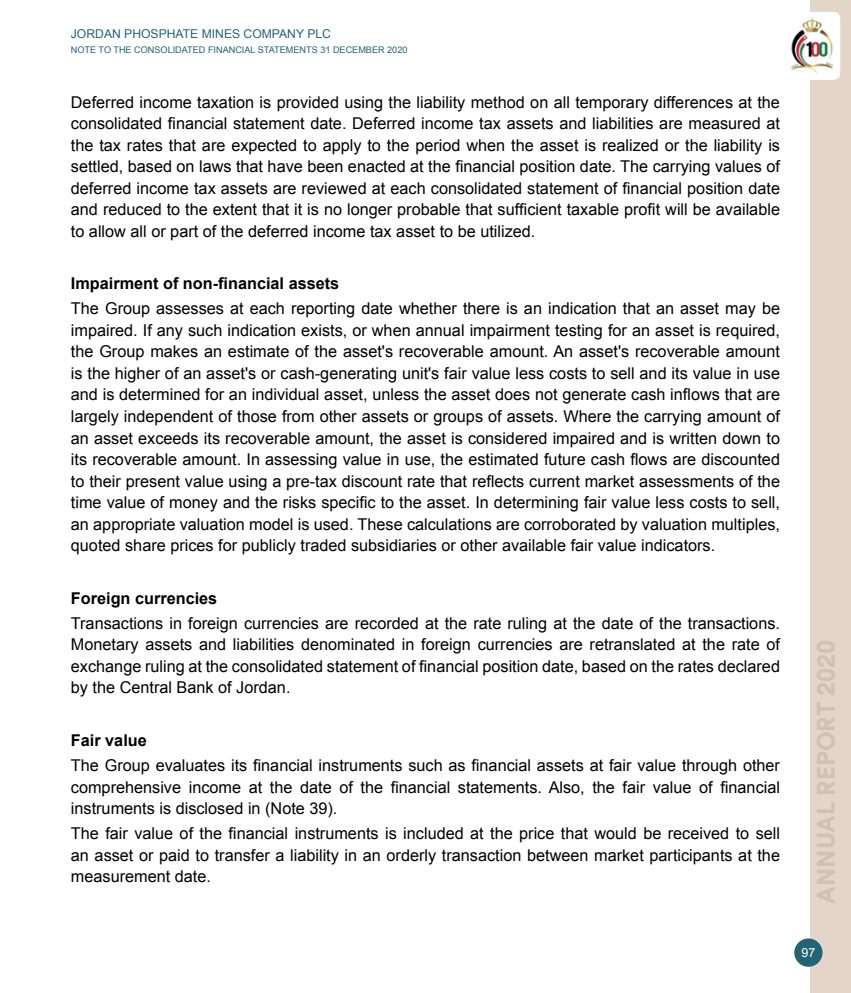
<style>
.page{position:relative;width:851px;height:993px;background:#fff}
.page>*{position:absolute;margin:0;border:0;box-sizing:border-box;transform-origin:0 0}
.t1{font:700 25px "Careem";color:#cec2b7}
.t2{font:16.25px/21.5px "Arial";color:#000;text-align:justify}
.t3{font:700 16.25px "Arial";color:#000}
.t4{font:12.5px "Arial";color:#fff}
.t5{font:12.12px "Arial";color:#226473}
.t6{font:9.12px "Arial";color:#226473}
</style>
<div class="page">
<div style="left:809px;top:0;width:41px;height:992px;background:#e3d5c8"></div>
<div style="left:794px;top:938px;width:28px;height:28px;background:#226473;border-radius:50%"></div>
<svg style="left:809px;top:78px;width:29px;height:2px"></svg>
<img style="left:791px;top:12px;width:49px;height:66px">
<p class="t5" style="left:71px;top:26px;width:261px">JORDAN PHOSPHATE MINES COMPANY PLC</p>
<p class="t6" style="left:71px;top:44px;width:338px">NOTE TO THE CONSOLIDATED FINANCIAL STATEMENTS 31 DECEMBER 2020</p>
<p class="t2" style="left:71px;top:91px;width:710px">Deferred income taxation is provided using the liability method on all temporary differences at the consolidated financial statement date. Deferred income tax assets and liabilities are measured at the tax rates that are expected to apply to the period when the asset is realized or the liability is settled, based on laws that have been enacted at the financial position date. The carrying values of deferred income tax assets are reviewed at each consolidated statement of financial position date and reduced to the extent that it is no longer probable that sufficient taxable profit will be available to allow all or part of the deferred income tax asset to be utilized.</p>
<p class="t3" style="left:71px;top:272px;width:270px">Impairment of non-financial assets</p>
<p class="t2" style="left:71px;top:298px;width:710px">The Group assesses at each reporting date whether there is an indication that an asset may be impaired. If any such indication exists, or when annual impairment testing for an asset is required, the Group makes an estimate of the asset's recoverable amount. An asset's recoverable amount is the higher of an asset's or cash-generating unit's fair value less costs to sell and its value in use and is determined for an individual asset, unless the asset does not generate cash inflows that are largely independent of those from other assets or groups of assets. Where the carrying amount of an asset exceeds its recoverable amount, the asset is considered impaired and is written down to its recoverable amount. In assessing value in use, the estimated future cash flows are discounted to their present value using a pre-tax discount rate that reflects current market assessments of the time value of money and the risks specific to the asset. In determining fair value less costs to sell, an appropriate valuation model is used. These calculations are corroborated by valuation multiples, quoted share prices for publicly traded subsidiaries or other available fair value indicators.</p>
<p class="t3" style="left:71px;top:586px;width:148px">Foreign currencies</p>
<p class="t2" style="left:71px;top:612px;width:710px">Transactions in foreign currencies are recorded at the rate ruling at the date of the transactions.<br>Monetary assets and liabilities denominated in foreign currencies are retranslated at the rate of exchange ruling at the consolidated statement of financial position date, based on the rates declared by the Central Bank of Jordan.</p>
<p class="t3" style="left:71px;top:728px;width:77px">Fair value</p>
<p class="t2" style="left:71px;top:754px;width:710px">The Group evaluates its financial instruments such as financial assets at fair value through other comprehensive income at the date of the financial statements. Also, the fair value of financial instruments is disclosed in (Note 39).</p>
<p class="t2" style="left:71px;top:822px;width:710px">The fair value of the financial instruments is included at the price that would be received to sell an asset or paid to transfer a liability in an orderly transaction between market participants at the measurement date.</p>
<h1 class="t1" style="left:810px;top:903px;width:265px;rotate:-90deg">ANNUAL REPORT 2020</h1>
<p class="t4" style="left:801px;top:944px;width:15px">97</p>
</div>
